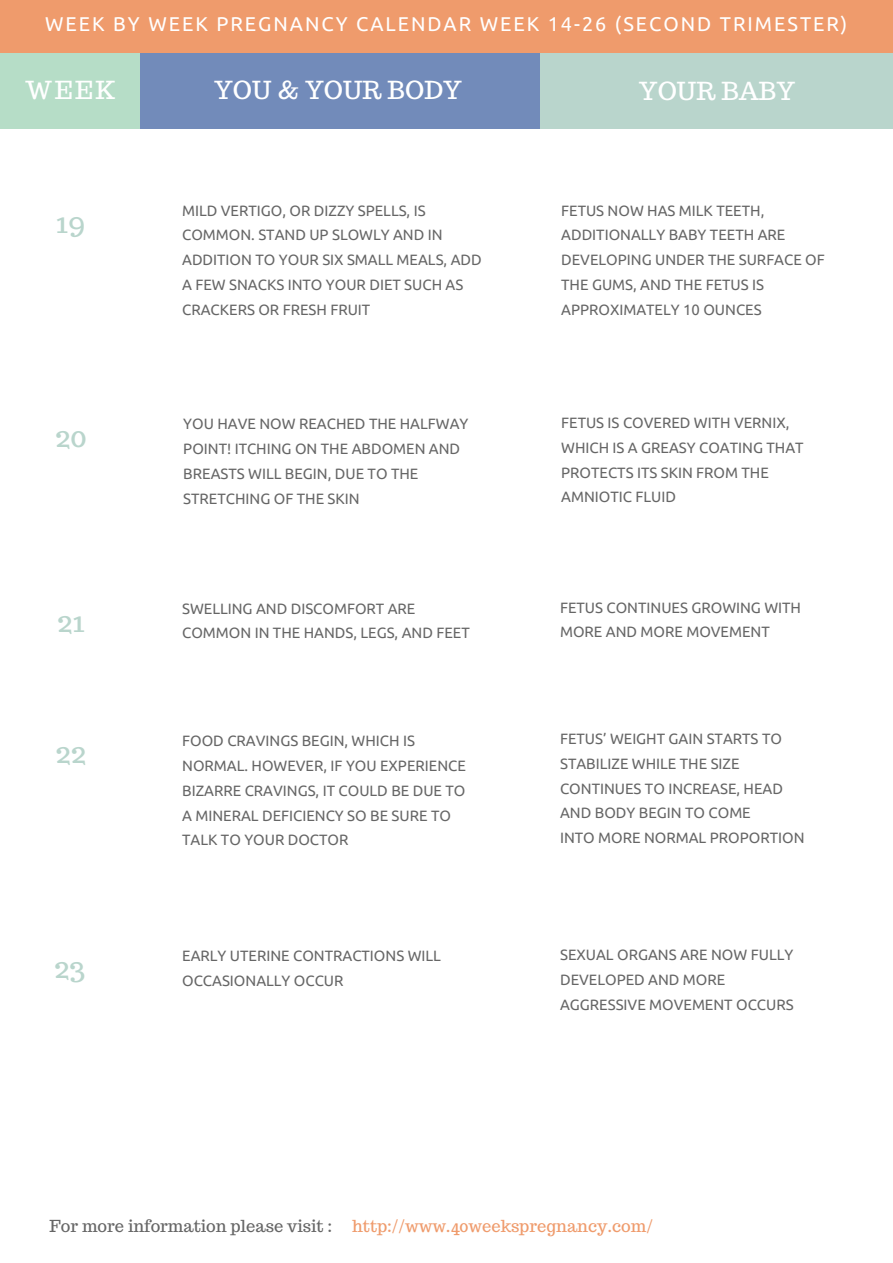
<style>
.page{position:relative;width:893px;height:1263px;background:#fff}
.page>*{position:absolute;margin:0;border:0;box-sizing:border-box;transform-origin:0 0}
.t1{font:29.7px "Trocchi";color:#b9d5cc}
.t2{font:24.75px "Trocchi";color:#fff}
.t3{font:19.8px "Ubuntu";letter-spacing:.1em;color:#fff}
.t4{font:16.5px "Trocchi";color:#ef9b6c}
.t5{font:14.85px/24.8px "Ubuntu";color:#666}
.s1{color:#666}
</style>
<div class="page">
<div style="left:0;top:36px;width:140px;height:93px;background:#b6ddc7"></div>
<div style="left:540px;top:35px;width:352px;height:94px;background:#b9d5cc"></div>
<div style="left:141px;top:35px;width:399px;height:94px;background:#728bba"></div>
<div style="left:0;top:0;width:892px;height:53px;background:#ef9b6c"></div>
<h3 class="t3" style="left:45px;top:12px;width:803px">WEEK BY WEEK PREGNANCY CALENDAR WEEK 14-26 (SECOND TRIMESTER)</h3>
<h2 class="t2" style="left:25px;top:73px;width:92px">WEEK</h2>
<h1 class="t1" style="left:56px;top:202px;width:31px">19</h1>
<h1 class="t1" style="left:55px;top:417px;width:33px">20</h1>
<h2 class="t2" style="left:214px;top:73px;width:249px">YOU &amp; YOUR BODY</h2>
<h2 class="t2" style="left:639px;top:75px;width:158px">YOUR BABY</h2>
<p class="t5" style="left:182px;top:198px;width:301px">MILD VERTIGO, OR DIZZY SPELLS, IS<br>COMMON. STAND UP SLOWLY AND IN<br>ADDITION TO YOUR SIX SMALL MEALS, ADD<br>A FEW SNACKS INTO YOUR DIET SUCH AS<br>CRACKERS OR FRESH FRUIT</p>
<p class="t5" style="left:561px;top:198px;width:265px">FETUS NOW HAS MILK TEETH,<br>ADDITIONALLY BABY TEETH ARE<br>DEVELOPING UNDER THE SURFACE OF<br>THE GUMS, AND THE FETUS IS<br>APPROXIMATELY 10 OUNCES</p>
<p class="t5" style="left:183px;top:411px;width:286px">YOU HAVE NOW REACHED THE HALFWAY<br>POINT! ITCHING ON THE ABDOMEN AND<br>BREASTS WILL BEGIN, DUE TO THE<br>STRETCHING OF THE SKIN</p>
<p class="t5" style="left:561px;top:410px;width:244px">FETUS IS COVERED WITH VERNIX,<br>WHICH IS A GREASY COATING THAT<br>PROTECTS ITS SKIN FROM THE<br>AMNIOTIC FLUID</p>
<p class="t5" style="left:182px;top:596px;width:289px">SWELLING AND DISCOMFORT ARE<br>COMMON IN THE HANDS, LEGS, AND FEET</p>
<p class="t5" style="left:560px;top:595px;width:242px">FETUS CONTINUES GROWING WITH</p>
<h1 class="t1" style="left:57px;top:601px;width:29px">21</h1>
<p class="t5" style="left:560px;top:619px;width:211px">MORE AND MORE MOVEMENT</p>
<h1 class="t1" style="left:55px;top:733px;width:32px">22</h1>
<h1 class="t1" style="left:54px;top:948px;width:33px">23</h1>
<p class="t5" style="left:182px;top:728px;width:285px">FOOD CRAVINGS BEGIN, WHICH IS<br>NORMAL. HOWEVER, IF YOU EXPERIENCE<br>BIZARRE CRAVINGS, IT COULD BE DUE TO<br>A MINERAL DEFICIENCY SO BE SURE TO<br>TALK TO YOUR DOCTOR</p>
<p class="t5" style="left:560px;top:726px;width:246px">FETUS’ WEIGHT GAIN STARTS TO<br>STABILIZE WHILE THE SIZE<br>CONTINUES TO INCREASE, HEAD<br>AND BODY BEGIN TO COME<br>INTO MORE NORMAL PROPORTION</p>
<p class="t5" style="left:182px;top:943px;width:260px">EARLY UTERINE CONTRACTIONS WILL<br>OCCASIONALLY OCCUR</p>
<p class="t5" style="left:560px;top:942px;width:235px">SEXUAL ORGANS ARE NOW FULLY<br>DEVELOPED AND MORE<br>AGGRESSIVE MOVEMENT OCCURS</p>
<p class="t4" style="left:49px;top:1215px;width:605px"><span class="s1">For more information please visit :</span> http://www.40weekspregnancy.com/</p>
</div>
